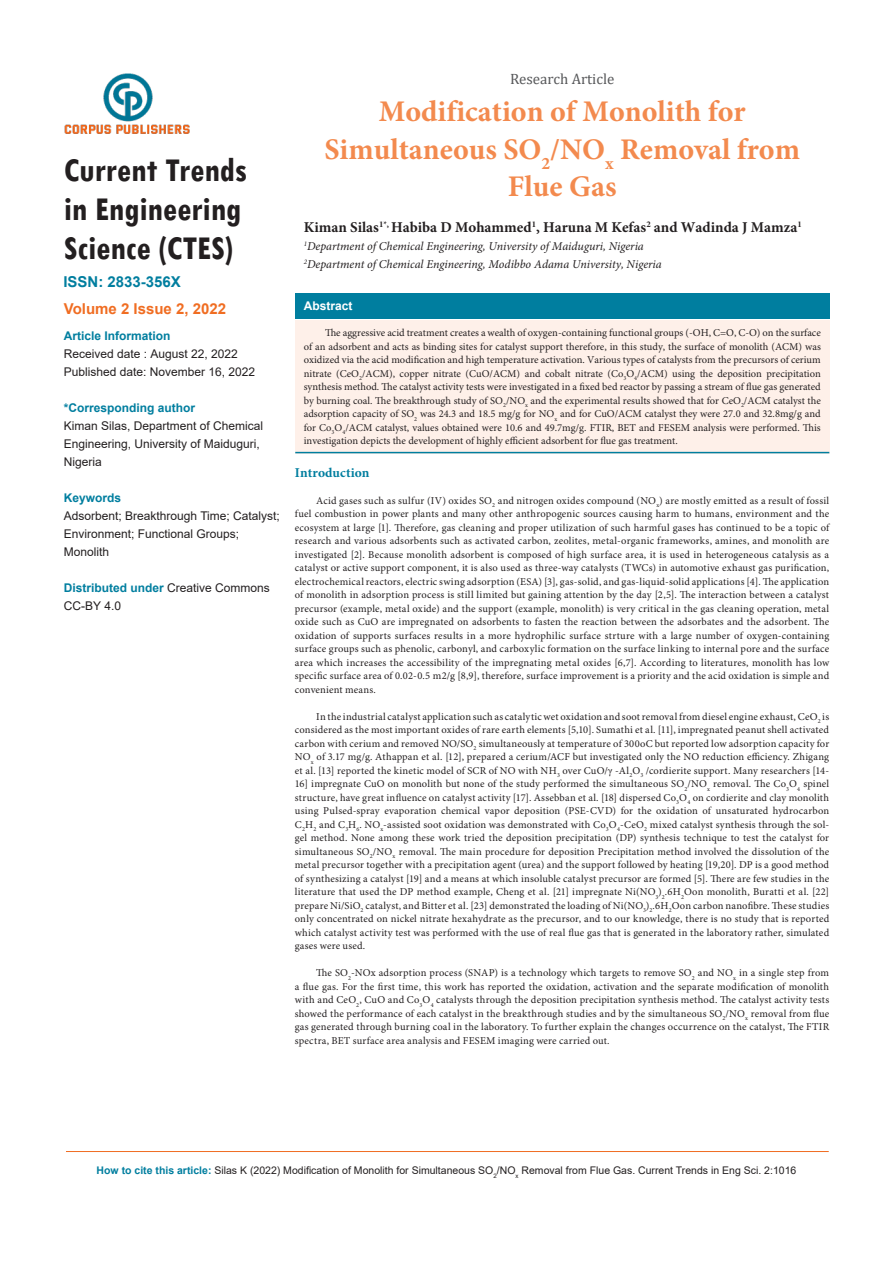
<style>
.page{position:relative;width:893px;height:1263px;background:#fff}
.page>*{position:absolute;margin:0;border:0;box-sizing:border-box;transform-origin:0 0}
.t1{font:700 condensed 35.25px/39.2px "Tw Cen";color:#231f20}
.t2{font:700 30px/37.5px "Minion Pro";color:#f38a4e;text-align:center}
.t3{font:700 15px "Minion Pro";color:#231f20}
.t4{font:700 15px "Arial";color:#f06d22}
.t5{font:15px "Cambria";color:#57585a}
.t6{font:700 15px "Arial";color:#007e9f}
.t7{font:700 13.5px "Minion Pro";letter-spacing:.005em;color:#007e9f}
.t8{font:12px/18px "Arial";color:#231f20}
.t9{font:italic 12px "Minion Pro";color:#231f20}
.t10{font:700 12px "Arial";color:#007e9f}
.t11{font:700 12px "Arial";color:#fff}
.t12{font:10.5px/13.5px "Minion Pro";letter-spacing:.01em;color:#231f20;text-align:justify}
.t13{font:10.5px "Arial";color:#231f20}
.s1{font-weight:700;color:#007e9f}
.s2{font-family:"Times New Roman"}
</style>
<div class="page">
<hr style="left:66px;top:1151px;width:763px;height:1px;background:#f06d22">
<img style="left:65px;top:73px;width:125px;height:61px">
<div style="left:295px;top:293px;width:534px;height:26px;background:#007e9f"></div>
<div style="left:295px;top:320px;width:534px;height:133px;background:#fef0e9"></div>
<hr style="left:295px;top:452px;width:534px;height:1px;background:#007e9f">
<h1 class="t1" style="left:64px;top:149px;width:185px">Current Trends in Engineering<br>Science (CTES)</h1>
<p class="t6" style="left:63px;top:271px;width:119px">ISSN: 2833-356X</p>
<p class="t4" style="left:64px;top:298px;width:164px">Volume 2 Issue 2, 2022</p>
<p class="t10" style="left:64px;top:327px;width:108px">Article Information</p>
<p class="t8" style="left:64px;top:345px;width:193px">Received date : August 22, 2022<br>Published date: November 16, 2022</p>
<p class="t10" style="left:64px;top:399px;width:133px">*Corresponding author</p>
<p class="t8" style="left:64px;top:417px;width:201px">Kiman Silas, Department of Chemical<br>Engineering, University of Maiduguri,<br>Nigeria</p>
<p class="t10" style="left:64px;top:489px;width:59px">Keywords</p>
<p class="t8" style="left:64px;top:507px;width:218px">Adsorbent; Breakthrough Time; Catalyst;<br>Environment; Functional Groups;<br>Monolith</p>
<p class="t8" style="left:64px;top:579px;width:208px"><span class="s1">Distributed under</span> Creative Commons<br>CC-BY 4.0</p>
<p class="t5" style="left:510px;top:70px;width:106px">Research Article</p>
<p class="t2" style="left:324px;top:93px;width:477px">Modification of Monolith for<br>Simultaneous SO<sub>2</sub>/NO<sub>x</sub> Removal from<br>Flue Gas</p>
<p class="t3" style="left:304px;top:217px;width:500px">Kiman Silas<sup>1*,</sup> Habiba D Mohammed<sup>1</sup>, Haruna M Kefas<sup>2</sup> and Wadinda J Mamza<sup>1</sup></p>
<p class="t9" style="left:304px;top:238px;width:341px"><sup>1</sup>Department of Chemical Engineering, University of Maiduguri, Nigeria</p>
<p class="t9" style="left:304px;top:256px;width:359px"><sup>2</sup>Department of Chemical Engineering, Modibbo Adama University, Nigeria</p>
<p class="t11" style="left:304px;top:298px;width:50px">Abstract</p>
<p class="t12" style="left:304px;top:326px;width:519px;text-indent:21px">The aggressive acid treatment creates a wealth of oxygen-containing functional groups (-OH, C=O, C-O) on the surface of an adsorbent and acts as binding sites for catalyst support therefore, in this study, the surface of monolith (ACM) was oxidized via the acid modification and high temperature activation. Various types of catalysts from the precursors of cerium nitrate (CeO<sub>2</sub>/ACM), copper nitrate (CuO/ACM) and cobalt nitrate (Co<sub>3</sub>O<sub>4</sub>/ACM) using the deposition precipitation synthesis method. The catalyst activity tests were investigated in a fixed bed reactor by passing a stream of flue gas generated by burning coal. The breakthrough study of SO<sub>2</sub>/NO<sub>x</sub> and the experimental results showed that for CeO<sub>2</sub>/ACM catalyst the adsorption capacity of SO<sub>2</sub> was 24.3 and 18.5 mg/g for NO<sub>x</sub> and for CuO/ACM catalyst they were 27.0 and 32.8mg/g and for Co<sub>3</sub>O<sub>4</sub>/ACM catalyst, values obtained were 10.6 and 49.7mg/g. FTIR, BET and FESEM analysis were performed. This investigation depicts the development of highly efficient adsorbent for flue gas treatment.</p>
<p class="t7" style="left:295px;top:463px;width:76px">Introduction</p>
<p class="t12" style="left:295px;top:494px;width:536px;text-indent:21px">Acid gases such as sulfur (IV) oxides SO<sub>2</sub> and nitrogen oxides compound (NO<sub>x</sub>) are mostly emitted as a result of fossil fuel combustion in power plants and many other anthropogenic sources causing harm to humans, environment and the ecosystem at large [1]. Therefore, gas cleaning and proper utilization of such harmful gases has continued to be a topic of research and various adsorbents such as activated carbon, zeolites, metal-organic frameworks, amines, and monolith are investigated [2]. Because monolith adsorbent is composed of high surface area, it is used in heterogeneous catalysis as a catalyst or active support component, it is also used as three-way catalysts (TWCs) in automotive exhaust gas purification, electrochemical reactors, electric swing adsorption (ESA) [3], gas-solid, and gas-liquid-solid applications [4]. The application of monolith in adsorption process is still limited but gaining attention by the day [2,5]. The interaction between a catalyst precursor (example, metal oxide) and the support (example, monolith) is very critical in the gas cleaning operation, metal oxide such as CuO are impregnated on adsorbents to fasten the reaction between the adsorbates and the adsorbent. The oxidation of supports surfaces results in a more hydrophilic surface strture with a large number of oxygen-containing surface groups such as phenolic, carbonyl, and carboxylic formation on the surface linking to internal pore and the surface area which increases the accessibility of the impregnating metal oxides [6,7]. According to literatures, monolith has low specific surface area of 0.02-0.5 m2/g [8,9], therefore, surface improvement is a priority and the acid oxidation is simple and convenient means.</p>
<p class="t12" style="left:295px;top:710px;width:536px;text-indent:21px">In the industrial catalyst application such as catalytic wet oxidation and soot removal from diesel engine exhaust, CeO<sub>2</sub> is considered as the most important oxides of rare earth elements [5,10]. Sumathi et al. [11], impregnated peanut shell activated carbon with cerium and removed NO/SO<sub>2</sub> simultaneously at temperature of 300oC but reported low adsorption capacity for NO<sub>x</sub> of 3.17 mg/g. Athappan et al. [12], prepared a cerium/ACF but investigated only the NO reduction efficiency. Zhigang et al. [13] reported the kinetic model of SCR of NO with NH<sub>3</sub> over CuO/<span class="s2">γ</span> -Al<sub>2</sub>O<sub>3</sub> /cordierite support. Many researchers [14- 16] impregnate CuO on monolith but none of the study performed the simultaneous SO<sub>2</sub>/NO<sub>x</sub> removal. The Co<sub>3</sub>O<sub>4</sub> spinel structure, have great influence on catalyst activity [17]. Assebban et al. [18] dispersed Co<sub>3</sub>O<sub>4</sub> on cordierite and clay monolith using Pulsed-spray evaporation chemical vapor deposition (PSE-CVD) for the oxidation of unsaturated hydrocarbon C<sub>2</sub>H<sub>2</sub> and C<sub>3</sub>H<sub>6</sub>. NO<sub>x</sub>-assisted soot oxidation was demonstrated with Co<sub>3</sub>O<sub>4</sub>-CeO<sub>2</sub> mixed catalyst synthesis through the sol&shy;gel method. None among these work tried the deposition precipitation (DP) synthesis technique to test the catalyst for simultaneous SO<sub>2</sub>/NO<sub>x</sub> removal. The main procedure for deposition Precipitation method involved the dissolution of the metal precursor together with a precipitation agent (urea) and the support followed by heating [19,20]. DP is a good method of synthesizing a catalyst [19] and a means at which insoluble catalyst precursor are formed [5]. There are few studies in the literature that used the DP method example, Cheng et al. [21] impregnate Ni(NO<sub>3</sub>)<sub>2</sub>.6H<sub>2</sub>Oon monolith, Buratti et al. [22] prepare Ni/SiO<sub>2</sub> catalyst, and Bitter et al. [23] demonstrated the loading of Ni(NO<sub>3</sub>)<sub>2</sub>.6H<sub>2</sub>Oon carbon nanofibre. These studies only concentrated on nickel nitrate hexahydrate as the precursor, and to our knowledge, there is no study that is reported which catalyst activity test was performed with the use of real flue gas that is generated in the laboratory rather, simulated gases were used.</p>
<p class="t12" style="left:295px;top:967px;width:536px;text-indent:21px">The SO<sub>2</sub>-NOx adsorption process (SNAP) is a technology which targets to remove SO<sub>2</sub> and NO<sub>x</sub> in a single step from a flue gas. For the first time, this work has reported the oxidation, activation and the separate modification of monolith with and CeO<sub>2</sub>, CuO and Co<sub>3</sub>O<sub>4</sub> catalysts through the deposition precipitation synthesis method. The catalyst activity tests showed the performance of each catalyst in the breakthrough studies and by the simultaneous SO<sub>2</sub>/NO<sub>x</sub> removal from flue gas generated through burning coal in the laboratory. To further explain the changes occurrence on the catalyst, The FTIR spectra, BET surface area analysis and FESEM imaging were carried out.</p>
<p class="t13" style="left:97px;top:1163px;width:701px"><span class="s1">How to cite this article:</span> Silas K (2022) Modification of Monolith for Simultaneous SO<sub>2</sub>/NO<sub>x</sub> Removal from Flue Gas. Current Trends in Eng Sci. 2:1016</p>
</div>
